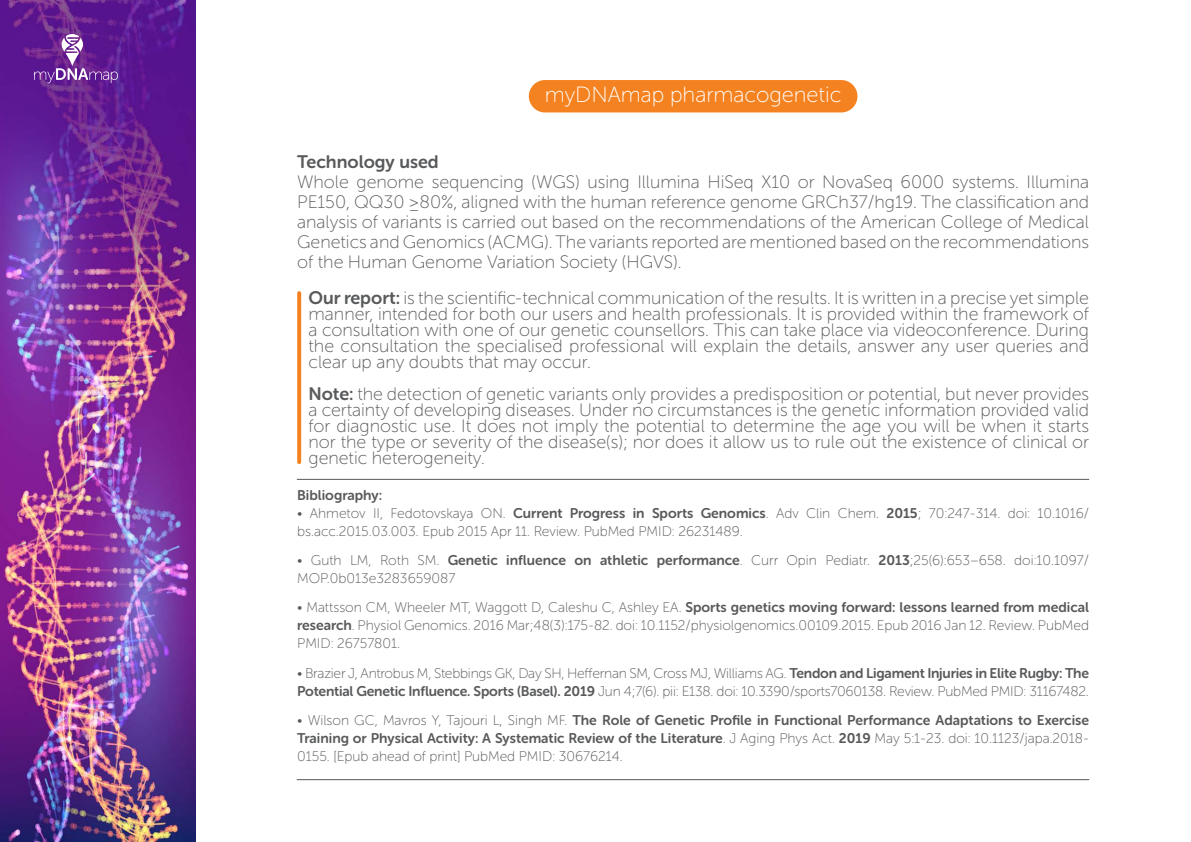
<style>
.page{position:relative;width:1191px;height:842px;background:#fff}
.page>*{position:absolute;margin:0;border:0;box-sizing:border-box;transform-origin:0 0}
.t1{font:22px "Museo Sans Rounded 100";color:#fff}
.t2{font:18px/16px "Museo Sans Rounded 100";color:#58595b;text-align:justify}
.t3{font:18px "Museo Sans Rounded 700";color:#58595b}
.t4{font:14px/18px "Museo Sans Rounded 100";color:#58595b}
.t5{font:14px/18px "Museo Sans Rounded 700";color:#58595b}
.s1{font-family:"Museo Sans Rounded 700"}
.s2{font-family:"Museo Sans Rounded 100"}
</style>
<div class="page">
<div style="left:529px;top:80px;width:328px;height:32px;background:#f58220;border-radius:16px"></div>
<hr style="left:297px;top:779px;width:791px;height:1px;background:#58595b">
<hr style="left:297px;top:479px;width:791px;height:1px;background:#58595b">
<img style="left:0;top:0;width:196px;height:842px">
<svg style="left:34px;top:34px;width:84px;height:49px;background:#793c9f"></svg>
<svg style="left:297px;top:293px;width:4px;height:169px"></svg>
<p class="t1" style="left:545px;top:83px;width:298px">myDNAmap pharmacogenetic</p>
<p class="t3" style="left:297px;top:151px;width:143px">Technology used</p>
<p class="t2" style="left:297px;top:172px;width:793px;line-height:20px">Whole genome sequencing (WGS) using Illumina HiSeq X10 or NovaSeq 6000 systems. Illumina PE150, QQ30 ≥80%, aligned with the human reference genome GRCh37/hg19. The classification and analysis of variants is carried out based on the recommendations of the American College of Medical Genetics and Genomics (ACMG). The variants reported are mentioned based on the recommendations of the Human Genome Variation Society (HGVS).</p>
<p class="t2" style="left:308px;top:290px;width:782px"><span class="s1">Our report:</span> is the scientific-technical communication of the results. It is written in a precise yet simple manner, intended for both our users and health professionals. It is provided within the framework of a consultation with one of our genetic counsellors. This can take place via videoconference. During the consultation the specialised professional will explain the details, answer any user queries and clear up any doubts that may occur.</p>
<p class="t2" style="left:308px;top:386px;width:782px"><span class="s1">Note:</span> the detection of genetic variants only provides a predisposition or potential, but never provides a certainty of developing diseases. Under no circumstances is the genetic information provided valid for diagnostic use. It does not imply the potential to determine the age you will be when it starts nor the type or severity of the disease(s); nor does it allow us to rule out the existence of clinical or genetic heterogeneity.</p>
<p class="t5" style="left:297px;top:486px;width:87px">Bibliography:</p>
<p class="t4" style="left:297px;top:504px;width:793px">• Ahmetov II, Fedotovskaya ON. <span class="s1">Current Progress in Sports Genomics</span>. Adv Clin Chem. <span class="s1">2015</span>; 70:247-314. doi: 10.1016/ bs.acc.2015.03.003. Epub 2015 Apr 11. Review. PubMed PMID: 26231489.</p>
<p class="t4" style="left:297px;top:551px;width:793px">• Guth LM, Roth SM. <span class="s1">Genetic influence on athletic performance</span>. Curr Opin Pediatr. <span class="s1">2013</span>;25(6):653–658. doi:10.1097/<br>MOP.0b013e3283659087</p>
<p class="t5" style="left:297px;top:598px;width:793px"><span class="s2">• Mattsson CM, Wheeler MT, Waggott D, Caleshu C, Ashley EA.</span> Sports genetics moving forward: lessons learned from medical</p>
<p class="t4" style="left:297px;top:617px;width:793px"><span class="s1">research</span>. Physiol Genomics. 2016 Mar;48(3):175-82. doi: 10.1152/physiolgenomics.00109.2015. Epub 2016 Jan 12. Review. PubMed<br>PMID: 26757801.</p>
<p class="t4" style="left:297px;top:664px;width:793px">• Brazier J, Antrobus M, Stebbings GK, Day SH, Heffernan SM, Cross MJ, Williams AG. <span class="s1">Tendon and Ligament Injuries in Elite Rugby: The<br>Potential Genetic Influence. Sports (Basel). 2019</span> Jun 4;7(6). pii: E138. doi: 10.3390/sports7060138. Review. PubMed PMID: 31167482.</p>
<p class="t5" style="left:297px;top:711px;width:793px"><span class="s2">• Wilson GC, Mavros Y, Tajouri L, Singh MF.</span> The Role of Genetic Profile in Functional Performance Adaptations to Exercise<br>Training or Physical Activity: A Systematic Review of the Literature<span class="s2">. J Aging Phys Act.</span> 2019 <span class="s2">May 5:1-23. doi: 10.1123/japa.2018-</span></p>
<p class="t4" style="left:297px;top:747px;width:327px">0155. [Epub ahead of print] PubMed PMID: 30676214.</p>
</div>
